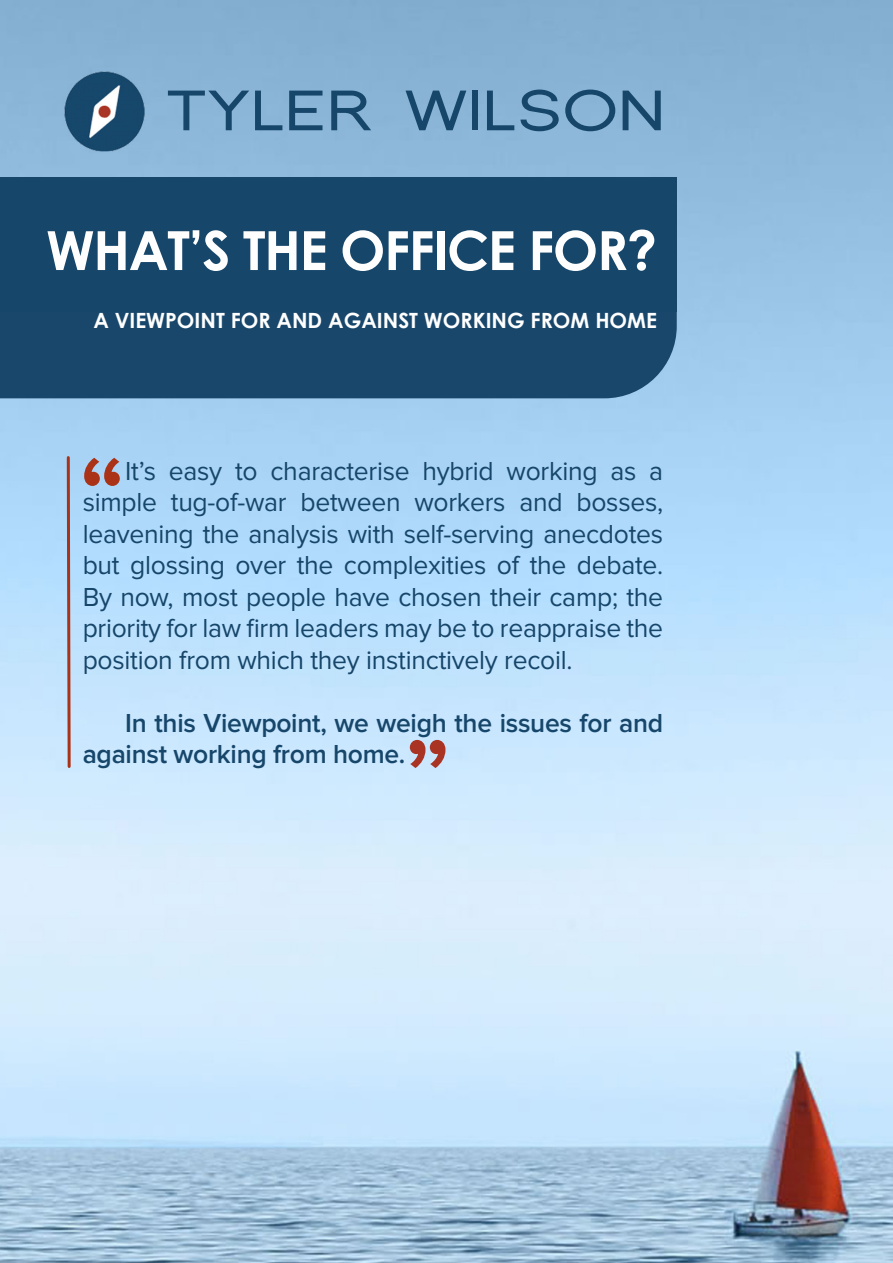
<style>
.page{position:relative;width:893px;height:1263px;background:#fff}
.page>*{position:absolute;margin:0;border:0;box-sizing:border-box;transform-origin:0 0}
.t1{font:600 108px "Proxima Nova";color:#aa3317}
.t2{font:600 108px "Proxima Nova";color:#aa3424}
.t3{font:63px "Florencesans SC Exp";color:#16466a}
.t4{font:700 54px "Century Gothic";letter-spacing:-.025em;color:#fefefe}
.t5{font:27px/31.5px "Proxima Nova";letter-spacing:-.01em;color:#16466a;text-align:justify}
.t6{font:600 27px/31.5px "Proxima Nova";letter-spacing:-.01em;color:#16466a}
.t7{font:700 21px "Century Gothic";color:#fefefe}
</style>
<div class="page">
<img style="left:0;top:0;width:893px;height:1263px">
<div style="left:0;top:178px;width:677px;height:220px;background:#18476b"></div>
<div style="left:0;top:177px;width:676px;height:135px;background:#16466a"></div>
<svg style="left:65px;top:455px;width:7px;height:314px;background:#b2959a"></svg>
<h2 class="t3" style="left:166px;top:75px;width:501px">TYLER WILSON</h2>
<h3 class="t4" style="left:46px;top:216px;width:613px">WHAT’S THE OFFICE FOR?</h3>
<p class="t7" style="left:93px;top:307px;width:565px">A VIEWPOINT FOR AND AGAINST WORKING FROM HOME</p>
<h1 class="t1" style="left:79px;top:433px;width:48px">“</h1>
<p class="t5" style="left:83px;top:456px;width:582px;text-indent:43px">It’s easy to characterise hybrid working as a simple tug-of-war between workers and bosses, leavening the analysis with self-serving anecdotes but glossing over the complexities of the debate.<br>By now, most people have chosen their camp; the priority for law firm leaders may be to reappraise the position from which they instinctively recoil.</p>
<p class="t6" style="left:83px;top:707px;width:582px;text-indent:43px">In this Viewpoint, we weigh the issues for and against working from home.</p>
<h1 class="t2" style="left:450px;top:793px;width:48px;rotate:-180deg">“</h1>
</div>
